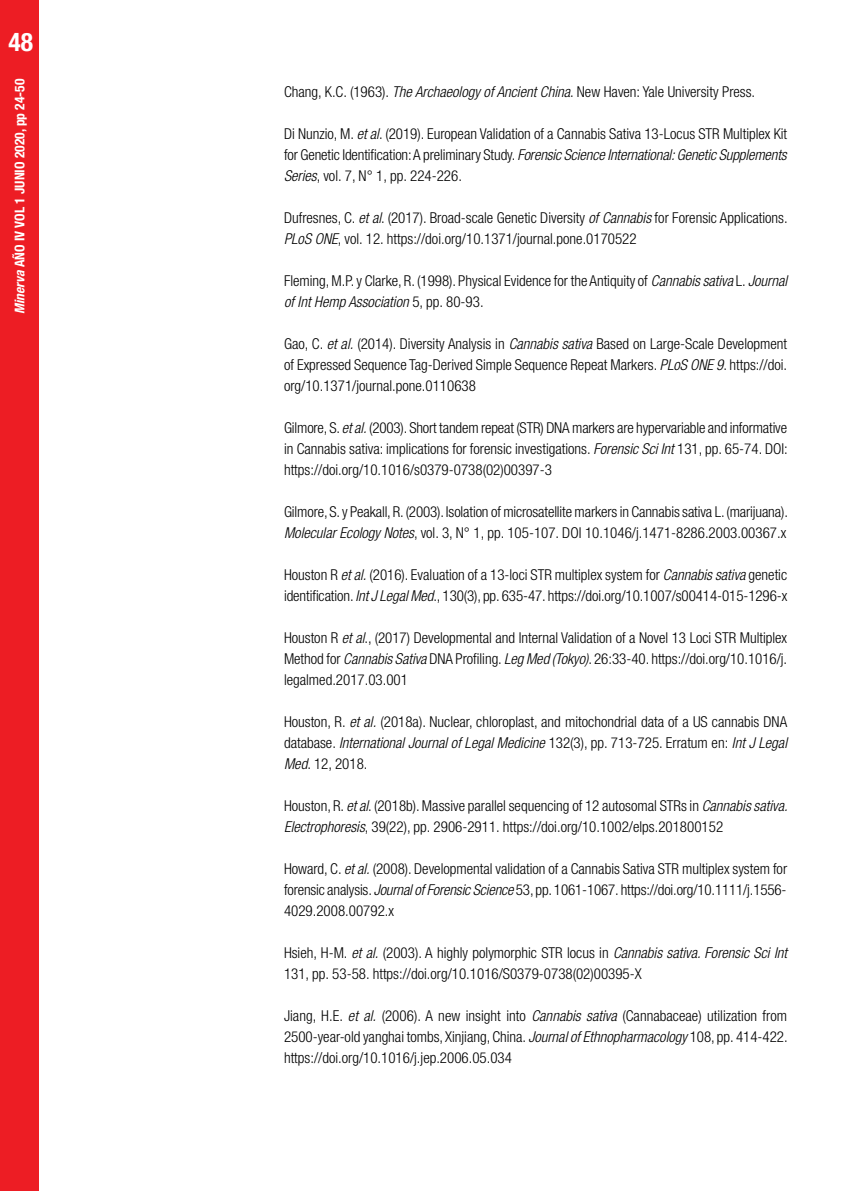
<style>
.page{position:relative;width:851px;height:1191px;background:#fff}
.page>*{position:absolute;margin:0;border:0;box-sizing:border-box;transform-origin:0 0}
.t1{font:700 condensed 25.5px "Helvetica Neue LT Std";color:#fff}
.t2{font:300 condensed 15px/21px "Helvetica Neue LT Std";color:#000;text-align:justify}
.t3{font:700 condensed 13.5px "Helvetica Neue LT Std";color:#fff}
.s1{font-style:italic}
</style>
<div class="page">
<div style="left:0;top:0;width:38px;height:1191px;background:#ed1d24"></div>
<h1 class="t1" style="left:8px;top:27px;width:26px">48</h1>
<p class="t3" style="left:10px;top:321px;width:236px;rotate:-90deg"><span class="s1">Minerva</span> AÑO IV VOL 1 JUNIO 2020, p 06-23</p>
<p class="t3" style="left:12px;top:314px;width:236px;rotate:-90deg"><span class="s1">Minerva</span> AÑO IV VOL 1 JUNIO 2020, pp 24-50</p>
<p class="t2" style="left:284px;top:81px;width:472px">Chang, K.C. (1963). <span class="s1">The Archaeology of Ancient China</span>. New Haven: Yale University Press.</p>
<p class="t2" style="left:284px;top:123px;width:504px">Di Nunzio, M. <span class="s1">et al</span>. (2019). European Validation of a Cannabis Sativa 13-Locus STR Multiplex Kit for Genetic Identification: A preliminary Study. <span class="s1">Forensic Science International: Genetic Supplements Series</span>, vol. 7, N° 1, pp. 224-226.</p>
<p class="t2" style="left:284px;top:207px;width:505px">Dufresnes, C. <span class="s1">et al</span>. (2017). Broad-scale Genetic Diversity <span class="s1">of Cannabis</span> for Forensic Applications.<br><span class="s1">PLoS ONE</span>, vol. 12. https://doi.org/10.1371/journal.pone.0170522</p>
<p class="t2" style="left:284px;top:270px;width:504px">Fleming, M.P. y Clarke, R. (1998). Physical Evidence for the Antiquity of <span class="s1">Cannabis sativa</span> L. <span class="s1">Journal of Int Hemp Association</span> 5, pp. 80-93.</p>
<p class="t2" style="left:284px;top:333px;width:504px">Gao, C. <span class="s1">et al.</span> (2014). Diversity Analysis in <span class="s1">Cannabis sativa</span> Based on Large-Scale Development of Expressed Sequence Tag-Derived Simple Sequence Repeat Markers. <span class="s1">PLoS ONE 9</span>. https://doi. org/10.1371/journal.pone.0110638</p>
<p class="t2" style="left:284px;top:417px;width:505px">Gilmore, S. <span class="s1">et al.</span> (2003). Short tandem repeat (STR) DNA markers are hypervariable and informative in Cannabis sativa: implications for forensic investigations. <span class="s1">Forensic Sci Int</span> 131, pp. 65-74. DOI: https://doi.org/10.1016/s0379-0738(02)00397-3</p>
<p class="t2" style="left:284px;top:501px;width:505px">Gilmore, S. y Peakall, R. (2003). Isolation of microsatellite markers in Cannabis sativa L. (marijuana).<br><span class="s1">Molecular Ecology Notes</span>, vol. 3, N° 1, pp. 105-107. DOI 10.1046/j.1471-8286.2003.00367.x</p>
<p class="t2" style="left:284px;top:564px;width:504px">Houston R <span class="s1">et al.</span> (2016). Evaluation of a 13-loci STR multiplex system for <span class="s1">Cannabis sativa</span> genetic identification. <span class="s1">Int J Legal Med</span>., 130(3), pp. 635-47. https://doi.org/10.1007/s00414-015-1296-x</p>
<p class="t2" style="left:284px;top:627px;width:504px">Houston R <span class="s1">et al</span>., (2017) Developmental and Internal Validation of a Novel 13 Loci STR Multiplex Method for <span class="s1">Cannabis Sativa</span> DNA Profiling. <span class="s1">Leg Med (Tokyo)</span>. 26:33-40. https://doi.org/10.1016/j. legalmed.2017.03.001</p>
<p class="t2" style="left:284px;top:711px;width:504px">Houston, R. <span class="s1">et al.</span> (2018a). Nuclear, chloroplast, and mitochondrial data of a US cannabis DNA database. <span class="s1">International Journal of Legal Medicine</span> 132(3), pp. 713-725. Erratum en: <span class="s1">Int J Legal Med</span>. 12, 2018.</p>
<p class="t2" style="left:284px;top:795px;width:505px">Houston, R. <span class="s1">et al</span>. (2018b). Massive parallel sequencing of 12 autosomal STRs in <span class="s1">Cannabis sativa.<br>Electrophoresis</span>, 39(22), pp. 2906-2911. https://doi.org/10.1002/elps.201800152</p>
<p class="t2" style="left:284px;top:858px;width:504px">Howard, C. <span class="s1">et al.</span> (2008). Developmental validation of a Cannabis Sativa STR multiplex system for forensic analysis. <span class="s1">Journal of Forensic Science</span> 53, pp. 1061-1067. https://doi.org/10.1111/j.1556- 4029.2008.00792.x</p>
<p class="t2" style="left:284px;top:942px;width:504px">Hsieh, H-M. <span class="s1">et al.</span> (2003). A highly polymorphic STR locus in <span class="s1">Cannabis sativa. Forensic Sci Int<br></span>131, pp. 53-58. https://doi.org/10.1016/S0379-0738(02)00395-X</p>
<p class="t2" style="left:284px;top:1005px;width:505px">Jiang, H.E. <span class="s1">et al.</span> (2006). A new insight into <span class="s1">Cannabis sativa</span> (Cannabaceae) utilization from 2500-year-old yanghai tombs, Xinjiang, China. <span class="s1">Journal of Ethnopharmacology</span> 108, pp. 414-422. https://doi.org/10.1016/j.jep.2006.05.034</p>
</div>
